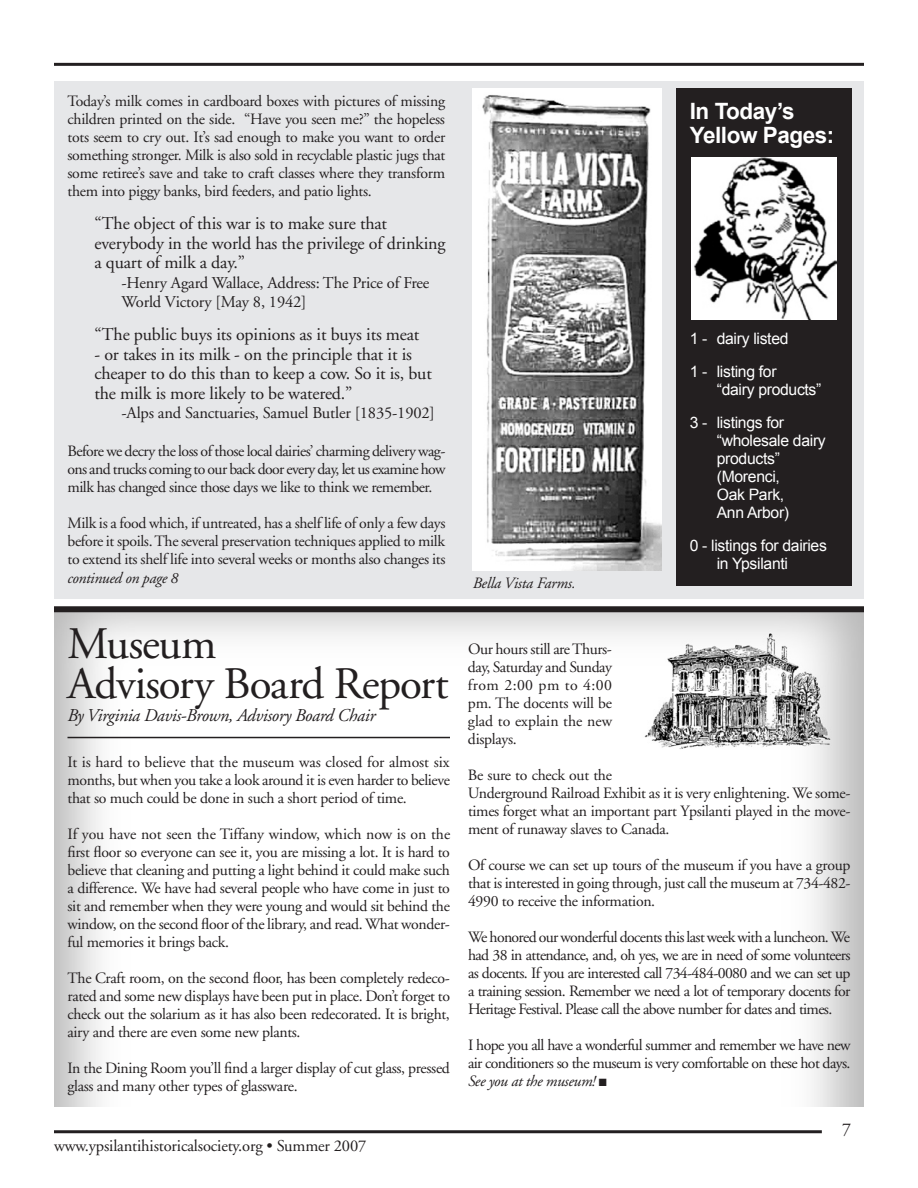
<style>
.page{position:relative;width:918px;height:1188px;background:#fff}
.page>*{position:absolute;margin:0;border:0;box-sizing:border-box;transform-origin:0 0}
.t1{font:45px/40.5px "Adobe Garamond";letter-spacing:-.025em;color:#231f20}
.t2{font:700 22.5px/24px "Arial";letter-spacing:-.02em;color:#fff}
.t3{font:18px/19.5px "Adobe Garamond";letter-spacing:-.01em;color:#231f20}
.t4{font:italic 18px "Adobe Garamond";letter-spacing:-.02em;color:#231f20}
.t5{font:16.5px/19.5px "Adobe Garamond";letter-spacing:-.01em;color:#231f20}
.t6{font:15.75px/18px "Adobe Garamond";letter-spacing:-.02em;color:#231f20;text-align:justify}
.t7{font:15.75px/18px "Arial";letter-spacing:-.02em;color:#fff}
.t8{font:italic 15.75px "Adobe Garamond";letter-spacing:-.02em;color:#231f20}
.s1{font-style:italic}
</style>
<div class="page">
<hr style="left:54px;top:63px;width:810px;height:3px;background:#231f20">
<hr style="left:54px;top:1130px;width:768px;height:3px;background:#231f20">
<img style="left:54px;top:612px;width:810px;height:495px">
<hr style="left:68px;top:737px;width:382px;height:1px;background:#231f20">
<div style="left:54px;top:81px;width:810px;height:518px;background:#e6e7e9"></div>
<img style="left:473px;top:89px;width:189px;height:481px">
<div style="left:676px;top:89px;width:176px;height:497px;background:#231f20"></div>
<img style="left:691px;top:157px;width:146px;height:163px">
<div style="left:54px;top:606px;width:810px;height:6px;background:#231f20"></div>
<p class="t6" style="left:68px;top:92px;width:379px">Today’s milk comes in cardboard boxes with pictures of missing children printed on the side. “Have you seen me?” the hopeless tots seem to cry out. It’s sad enough to make you want to order something stronger. Milk is also sold in recyclable plastic jugs that some retiree’s save and take to craft classes where they transform them into piggy banks, bird feeders, and patio lights.</p>
<p class="t3" style="left:94px;top:214px;width:353px">“The object of this war is to make sure that everybody in the world has the privilege of drinking a quart of milk a day.”</p>
<p class="t5" style="left:121px;top:273px;width:310px">-Henry Agard Wallace, Address: The Price of Free<br>World Victory [May 8, 1942]</p>
<p class="t3" style="left:94px;top:325px;width:327px">“The public buys its opinions as it buys its meat</p>
<p class="t3" style="left:94px;top:345px;width:339px">- or takes in its milk - on the principle that it is cheaper to do this than to keep a cow. So it is, but the milk is more likely to be watered.”</p>
<p class="t5" style="left:122px;top:403px;width:315px">-Alps and Sanctuaries, Samuel Butler [1835-1902]</p>
<p class="t6" style="left:68px;top:442px;width:380px">Before we decry the loss of those local dairies’ charming delivery wag&shy;ons and trucks coming to our back door every day, let us examine how milk has changed since those days we like to think we remember.</p>
<p class="t6" style="left:68px;top:514px;width:380px">Milk is a food which, if untreated, has a shelf life of only a few days before it spoils. The several preservation techniques applied to milk to extend its shelf life into several weeks or months also changes its</p>
<p class="t8" style="left:68px;top:570px;width:112px">continued on page 8</p>
<h1 class="t1" style="left:68px;top:624px;width:383px">Museum<br>Advisory Board Report</h1>
<p class="t4" style="left:68px;top:705px;width:309px">By Virginia Davis-Brown, Advisory Board Chair</p>
<p class="t6" style="left:68px;top:754px;width:384px">It is hard to believe that the museum was closed for almost six months, but when you take a look around it is even harder to believe that so much could be done in such a short period of time.</p>
<p class="t6" style="left:67px;top:826px;width:384px">If you have not seen the Tiffany window, which now is on the first floor so everyone can see it, you are missing a lot. It is hard to believe that cleaning and putting a light behind it could make such a difference. We have had several people who have come in just to sit and remember when they were young and would sit behind the window, on the second floor of the library, and read. What wonder&shy;ful memories it brings back.</p>
<p class="t6" style="left:67px;top:970px;width:384px">The Craft room, on the second floor, has been completely redeco&shy;rated and some new displays have been put in place. Don’t forget to check out the solarium as it has also been redecorated. It is bright, airy and there are even some new plants.</p>
<p class="t6" style="left:68px;top:1060px;width:384px">In the Dining Room you’ll find a larger display of cut glass, pressed glass and many other types of glassware.</p>
<p class="t5" style="left:54px;top:1137px;width:314px">www.ypsilantihistoricalsociety.org • Summer 2007</p>
<h2 class="t2" style="left:690px;top:100px;width:146px">In Today’s<br>Yellow Pages:</h2>
<p class="t8" style="left:473px;top:574px;width:105px">Bella Vista Farms.</p>
<p class="t7" style="left:690px;top:322px;width:100px;line-height:33px">1 - dairy listed<br>1 - listing for</p>
<p class="t7" style="left:690px;top:373px;width:133px;line-height:33px;text-indent:27px">“dairy products”<br>3 - listings for</p>
<p class="t7" style="left:717px;top:431px;width:111px">“wholesale dairy products” (Morenci,<br>Oak Park,<br>Ann Arbor)</p>
<p class="t7" style="left:717px;top:536px;width:112px;text-indent:-27px">0 - listings for dairies in Ypsilanti</p>
<p class="t6" style="left:468px;top:641px;width:146px">Our hours still are Thurs&shy;day, Saturday and Sunday from 2:00 pm to 4:00 pm. The docents will be glad to explain the new displays.</p>
<p class="t6" style="left:468px;top:767px;width:384px;text-align:left">Be sure to check out the<br>Underground Railroad Exhibit as it is very enlightening. We some&shy;times forget what an important part Ypsilanti played in the move&shy;ment of runaway slaves to Canada.</p>
<p class="t6" style="left:468px;top:857px;width:384px">Of course we can set up tours of the museum if you have a group that is interested in going through, just call the museum at 734-482- 4990 to receive the information.</p>
<p class="t6" style="left:468px;top:929px;width:384px">We honored our wonderful docents this last week with a luncheon. We had 38 in attendance, and, oh yes, we are in need of some volunteers as docents. If you are interested call 734-484-0080 and we can set up a training session. Remember we need a lot of temporary docents for Heritage Festival. Please call the above number for dates and times.</p>
<p class="t6" style="left:468px;top:1037px;width:384px">I hope you all have a wonderful summer and remember we have new air conditioners so the museum is very comfortable on these hot days.<br><span class="s1">See you at the museum!</span> ■</p>
<p class="t3" style="left:842px;top:1120px;width:10px">7</p>
</div>
